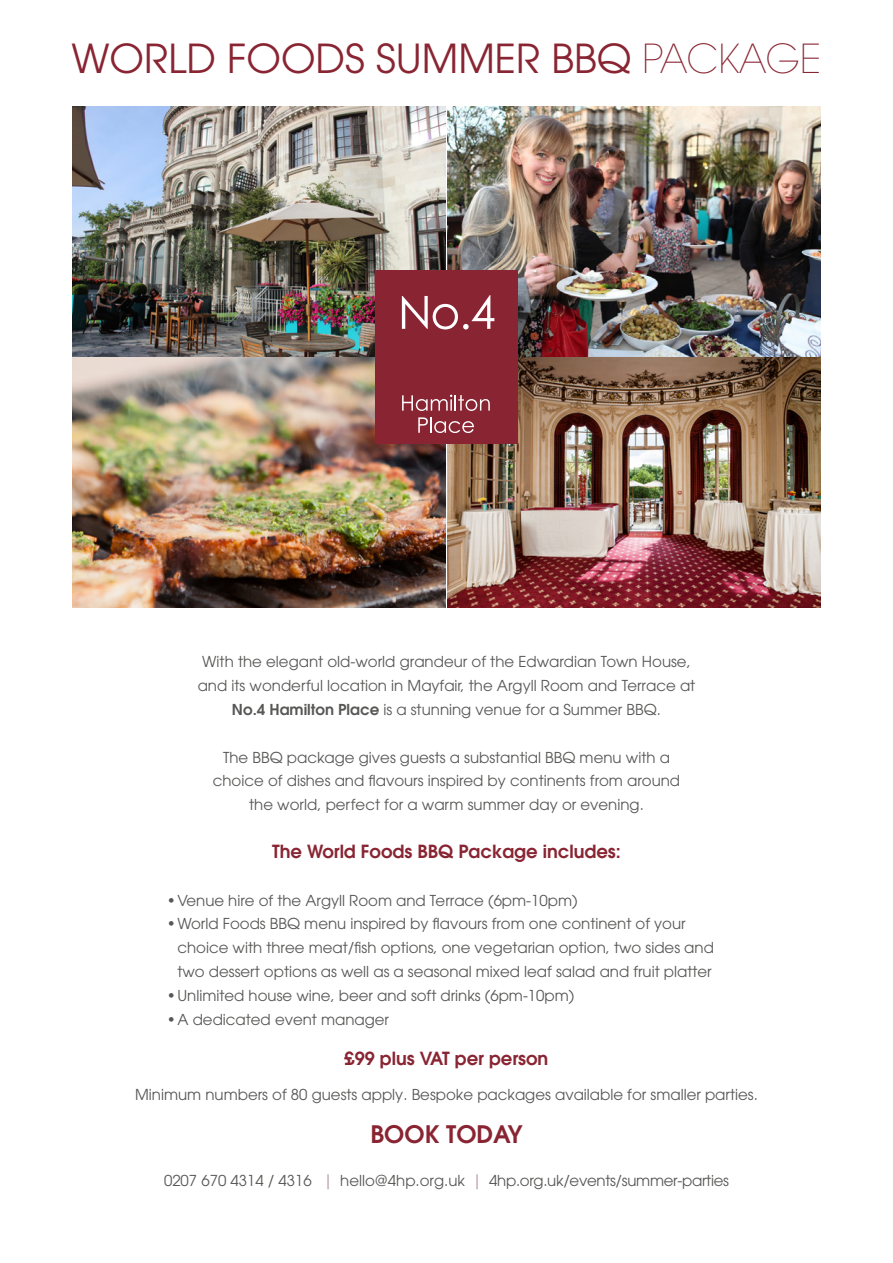
<style>
.page{position:relative;width:893px;height:1263px;background:#fff}
.page>*{position:absolute;margin:0;border:0;box-sizing:border-box;transform-origin:0 0}
.t1{font:39.75px "Avant Garde";color:#892533}
.t2{font:600 24px "Avant Garde";color:#892533}
.t3{font:600 18px "Avant Garde";color:#892533}
.t4{font:15px/23.9px "Avant Garde";color:#575756;text-align:center}
.t5{font:15px "Avant Garde";letter-spacing:-.02em;color:#575756}
.s1{font-weight:200}
.s2{font-weight:600}
.s3{color:#b6979a}
</style>
<div class="page">
<img style="left:72px;top:107px;width:748px;height:249px">
<img style="left:72px;top:358px;width:748px;height:249px">
<div style="left:375px;top:270px;width:142px;height:174px;background:#892533"></div>
<svg style="left:402px;top:295px;width:92px;height:34px"></svg>
<svg style="left:402px;top:395px;width:88px;height:16px"></svg>
<svg style="left:418px;top:417px;width:56px;height:16px"></svg>
<h1 class="t1" style="left:71px;top:35px;width:752px">WORLD FOODS SUMMER BBQ <span class="s1">PACKAGE</span></h1>
<p class="t4" style="left:198px;top:650px;width:499px">With the elegant old-world grandeur of the Edwardian Town House, and its wonderful location in Mayfair, the Argyll Room and Terrace at<br><span class="s2">No.4 Hamilton Place</span> is a stunning venue for a Summer BBQ.</p>
<p class="t4" style="left:213px;top:745px;width:469px">The BBQ package gives guests a substantial BBQ menu with a choice of dishes and flavours inspired by continents from around the world, perfect for a warm summer day or evening.</p>
<p class="t3" style="left:272px;top:839px;width:350px">The World Foods BBQ Package includes:</p>
<p class="t4" style="left:167px;top:888px;width:412px">•Venue hire of the Argyll Room and Terrace (6pm-10pm)</p>
<p class="t4" style="left:177px;top:912px;width:538px;text-align:left;text-indent:-10px">•World Foods BBQ menu inspired by flavours from one continent of your choice with three meat/fish options, one vegetarian option, two sides and two dessert options as well as a seasonal mixed leaf salad and fruit platter</p>
<p class="t4" style="left:167px;top:983px;width:409px">•Unlimited house wine, beer and soft drinks (6pm-10pm)</p>
<p class="t4" style="left:167px;top:1007px;width:224px">•A dedicated event manager</p>
<p class="t3" style="left:345px;top:1047px;width:205px">£99 plus VAT per person</p>
<p class="t4" style="left:135px;top:1082px;width:624px">Minimum numbers of 80 guests apply. Bespoke packages available for smaller parties.</p>
<h2 class="t2" style="left:370px;top:1118px;width:154px">BOOK TODAY</h2>
<p class="t5" style="left:164px;top:1172px;width:566px">0207 670 4314 / 4316 <span class="s3">|</span> hello@4hp.org.uk <span class="s3">|</span> 4hp.org.uk/events/summer-parties</p>
</div>
